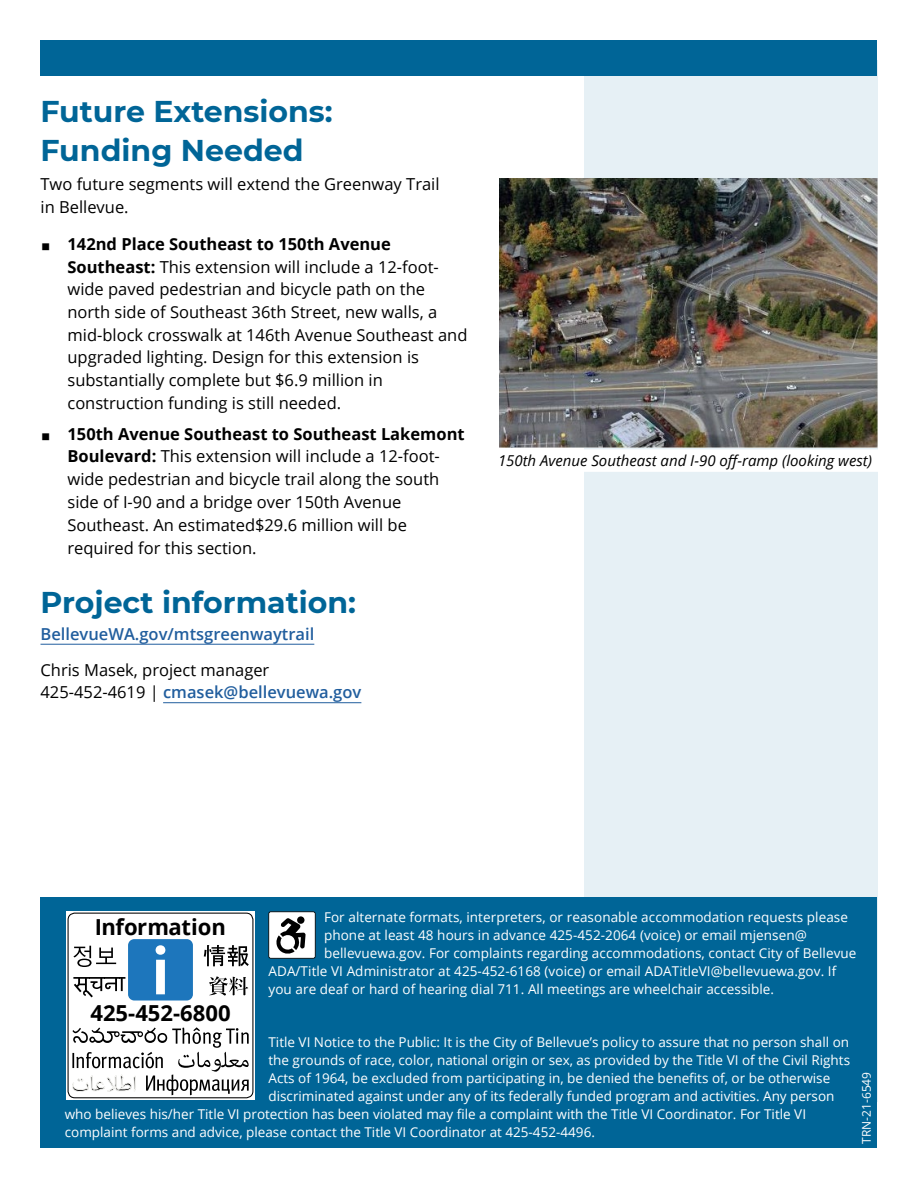
<style>
.page{position:relative;width:918px;height:1188px;background:#fff}
.page>*{position:absolute;margin:0;border:0;box-sizing:border-box;transform-origin:0 0}
.headline_h2{font:700 30px/39px "Montserrat";color:#006597}
.t1{font:700 22.05px "Open Sans";color:#000}
.text{font:16.5px/22.6px "Open Sans";color:#000}
.text-2{font:600 16.5px "Open Sans";color:#215e9e}
.callout{font:italic 15px "Open Sans";color:#000}
.TItle_VI_and_ADA_tex{font:13.5px "Open Sans";color:#fff}
.text-3{font:12px "Open Sans";color:#fff}
.s1{font-weight:700}
.s2{font-weight:400;color:#000}
</style>
<div class="page">
<div style="left:584px;top:60px;width:294px;height:1042px;background:#e6f0f5"></div>
<div style="left:40px;top:40px;width:838px;height:36px;background:#006597"></div>
<div style="left:40px;top:897px;width:838px;height:251px;background:#006597"></div>
<svg style="left:66px;top:911px;width:189px;height:189px;background:#cdcdcd"></svg>
<div style="left:68px;top:913px;width:185px;height:185px;background:#fff;border-radius:7px"></div>
<div style="left:68px;top:913px;width:185px;height:185px;border:1px solid #000;border-radius:7px"></div>
<svg style="left:209px;top:976px;width:39px;height:19px"></svg>
<svg style="left:73px;top:946px;width:43px;height:21px"></svg>
<svg style="left:73px;top:977px;width:52px;height:20px"></svg>
<svg style="left:204px;top:945px;width:45px;height:21px"></svg>
<svg style="left:72px;top:1027px;width:177px;height:68px"></svg>
<div style="left:128px;top:939px;width:65px;height:62px;background:#1d76bc;border-radius:6px"></div>
<svg style="left:156px;top:945px;width:9px;height:49px"></svg>
<svg style="left:268px;top:912px;width:48px;height:47px;background:#b7b8b9"></svg>
<div style="left:297px;top:916px;width:8px;height:8px;background:#000;border-radius:50%"></div>
<hr style="left:40px;top:644px;width:274px;height:1px;background:#215e9e">
<hr style="left:163px;top:702px;width:198px;height:1px;background:#215e9e">
<div style="left:498px;top:449px;width:391px;height:23px;background:#fff"></div>
<img style="left:499px;top:179px;width:379px;height:268px">
<p class="headline_h2" style="left:40px;top:90px;width:294px">Future Extensions:<br>Funding Needed</p>
<p class="text" style="left:40px;top:173px;width:401px">Two future segments will extend the Greenway Trail in Bellevue.</p>
<p class="text" style="left:68px;top:232px;width:401px;text-indent:-27px">◼ <span class="s1">142nd Place Southeast to 150th Avenue Southeast:</span> This extension will include a 12-foot&shy;wide paved pedestrian and bicycle path on the north side of Southeast 36th Street, new walls, a mid-block crosswalk at 146th Avenue Southeast and upgraded lighting. Design for this extension is substantially complete but $6.9 million in construction funding is still needed.</p>
<p class="text" style="left:67px;top:422px;width:399px;text-indent:-27px">◼ <span class="s1">150th Avenue Southeast to Southeast Lakemont Boulevard:</span> This extension will include a 12-foot&shy;wide pedestrian and bicycle trail along the south side of I-90 and a bridge over 150th Avenue Southeast. An estimated$29.6 million will be required for this section.</p>
<p class="headline_h2" style="left:40px;top:582px;width:317px">Project information:</p>
<p class="text-2" style="left:40px;top:622px;width:275px">BellevueWA.gov/mtsgreenwaytrail</p>
<p class="text" style="left:40px;top:658px;width:230px">Chris Masek, project manager</p>
<p class="text-2" style="left:40px;top:681px;width:322px"><span class="s2">425-452-4619 |</span> cmasek@bellevuewa.gov</p>
<p class="callout" style="left:498px;top:451px;width:375px">150th Avenue Southeast and I-90 off-ramp (looking west)</p>
<p class="t1" style="left:95px;top:911px;width:133px">Information</p>
<p class="t1" style="left:90px;top:997px;width:142px">425-452-6800</p>
<p class="TItle_VI_and_ADA_tex" style="left:324px;top:908px;width:525px">For alternate formats, interpreters, or reasonable accommodation requests please</p>
<p class="TItle_VI_and_ADA_tex" style="left:324px;top:926px;width:484px">phone at least 48 hours in advance 425-452-2064 (voice) or email mjensen@</p>
<p class="TItle_VI_and_ADA_tex" style="left:324px;top:944px;width:534px">bellevuewa.gov. For complaints regarding accommodations, contact City of Bellevue</p>
<p class="TItle_VI_and_ADA_tex" style="left:268px;top:962px;width:569px">ADA/Title VI Administrator at 425-452-6168 (voice) or email ADATitleVI@bellevuewa.gov. If</p>
<p class="TItle_VI_and_ADA_tex" style="left:268px;top:980px;width:507px">you are deaf or hard of hearing dial 711. All meetings are wheelchair accessible.</p>
<p class="TItle_VI_and_ADA_tex" style="left:268px;top:1032px;width:582px">Title VI Notice to the Public: It is the City of Bellevue’s policy to assure that no person shall on</p>
<p class="TItle_VI_and_ADA_tex" style="left:268px;top:1050px;width:583px">the grounds of race, color, national origin or sex, as provided by the Title VI of the Civil Rights</p>
<p class="TItle_VI_and_ADA_tex" style="left:268px;top:1068px;width:563px">Acts of 1964, be excluded from participating in, be denied the benefits of, or be otherwise</p>
<p class="TItle_VI_and_ADA_tex" style="left:268px;top:1086px;width:568px">discriminated against under any of its federally funded program and activities. Any person</p>
<p class="TItle_VI_and_ADA_tex" style="left:65px;top:1104px;width:743px">who believes his/her Title VI protection has been violated may file a complaint with the Title VI Coordinator. For Title VI</p>
<p class="TItle_VI_and_ADA_tex" style="left:65px;top:1122px;width:532px">complaint forms and advice, please contact the Title VI Coordinator at 425-452-4496.</p>
<p class="text-3" style="left:858px;top:1144px;width:74px;rotate:-90deg">TRN-21-6549</p>
</div>
